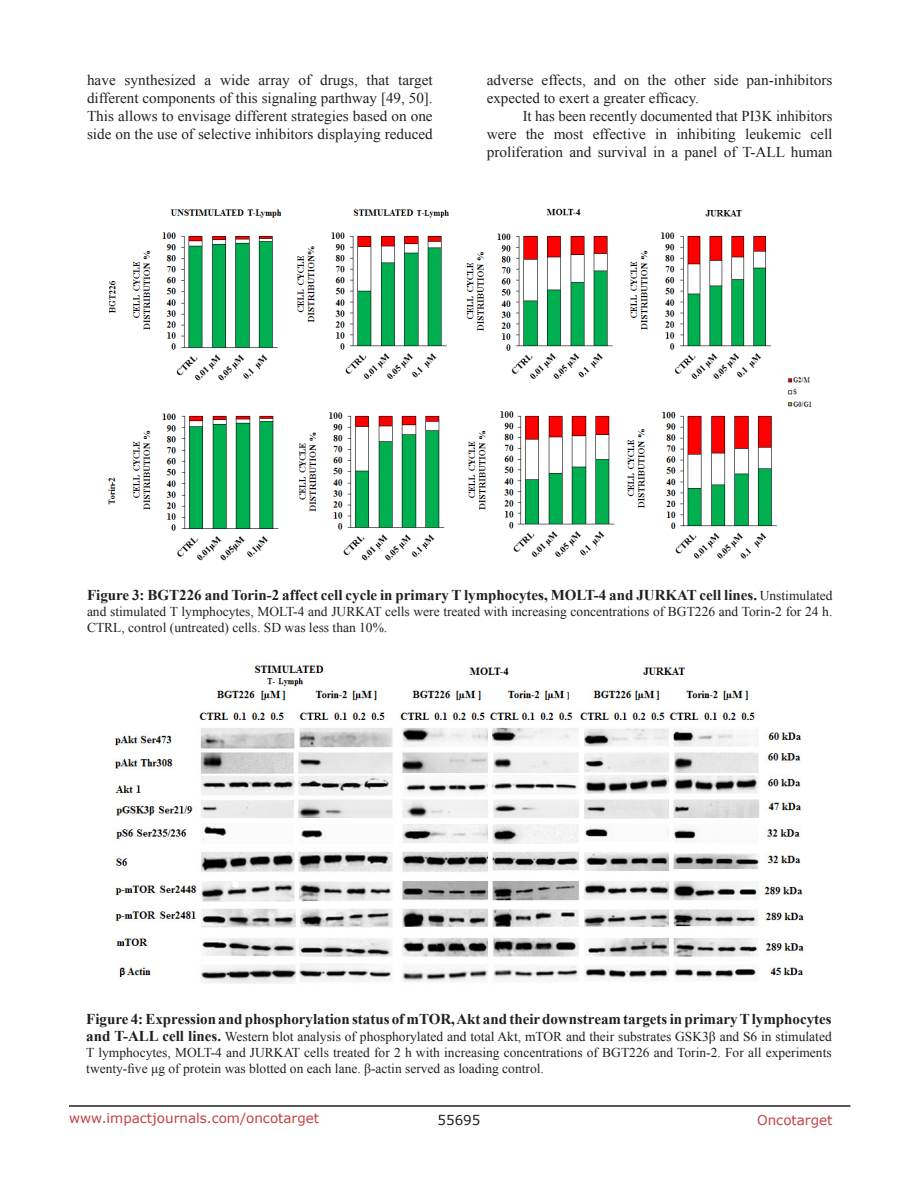
<style>
.page{position:relative;width:918px;height:1188px;background:#fff}
.page>*{position:absolute;margin:0;border:0;box-sizing:border-box;transform-origin:0 0}
.BodyText{font:15px/18px "Times New Roman";color:#231f20;text-align:justify}
.figuretext{font:700 15px "Times New Roman";color:#231f20}
.figuretext-2{font:13.5px/16.2px "Times New Roman";color:#231f20}
.t1{font:13.5px "Verdana";color:#c24141}
.t2{font:13.5px "Verdana";color:#231f20}
.s1{font-weight:400;font-size:13.5px}
.s2{font-weight:700;font-size:15px}
</style>
<div class="page">
<hr style="left:69px;top:1105px;width:781px;height:2px;background:#231f20">
<img style="left:108px;top:208px;width:704px;height:353px">
<img style="left:113px;top:664px;width:692px;height:320px">
<p class="BodyText" style="left:87px;top:71px;width:347px">have synthesized a wide array of drugs, that target different components of this signaling parthway [49, 50].<br>This allows to envisage different strategies based on one side on the use of selective inhibitors displaying reduced</p>
<p class="BodyText" style="left:487px;top:71px;width:347px">adverse effects, and on the other side pan-inhibitors expected to exert a greater efficacy.</p>
<p class="BodyText" style="left:487px;top:107px;width:347px;text-indent:36px">It has been recently documented that PI3K inhibitors were the most effective in inhibiting leukemic cell proliferation and survival in a panel of T-ALL human</p>
<p class="figuretext" style="left:87px;top:585px;width:747px">Figure 3: BGT226 and Torin-2 affect cell cycle in primary T lymphocytes, MOLT-4 and JURKAT cell lines. <span class="s1">Unstimulated</span></p>
<p class="figuretext-2" style="left:87px;top:603px;width:747px">and stimulated T lymphocytes, MOLT-4 and JURKAT cells were treated with increasing concentrations of BGT226 and Torin-2 for 24 h.<br>CTRL, control (untreated) cells. SD was less than 10%.</p>
<p class="figuretext" style="left:86px;top:1009px;width:747px">Figure 4: Expression and phosphorylation status of mTOR, Akt and their downstream targets in primary T lymphocytes</p>
<p class="figuretext-2" style="left:86px;top:1028px;width:747px;text-align:justify"><span class="s2">and T-ALL cell lines.</span> Western blot analysis of phosphorylated and total Akt, mTOR and their substrates GSK3β and S6 in stimulated T lymphocytes, MOLT-4 and JURKAT cells treated for 2 h with increasing concentrations of BGT226 and Torin-2. For all experiments twenty-five μg of protein was blotted on each lane. β-actin served as loading control.</p>
<p class="t1" style="left:69px;top:1109px;width:252px">www.impactjournals.com/oncotarget</p>
<p class="t2" style="left:438px;top:1111px;width:44px">55695</p>
<p class="t1" style="left:757px;top:1111px;width:77px">Oncotarget</p>
</div>
